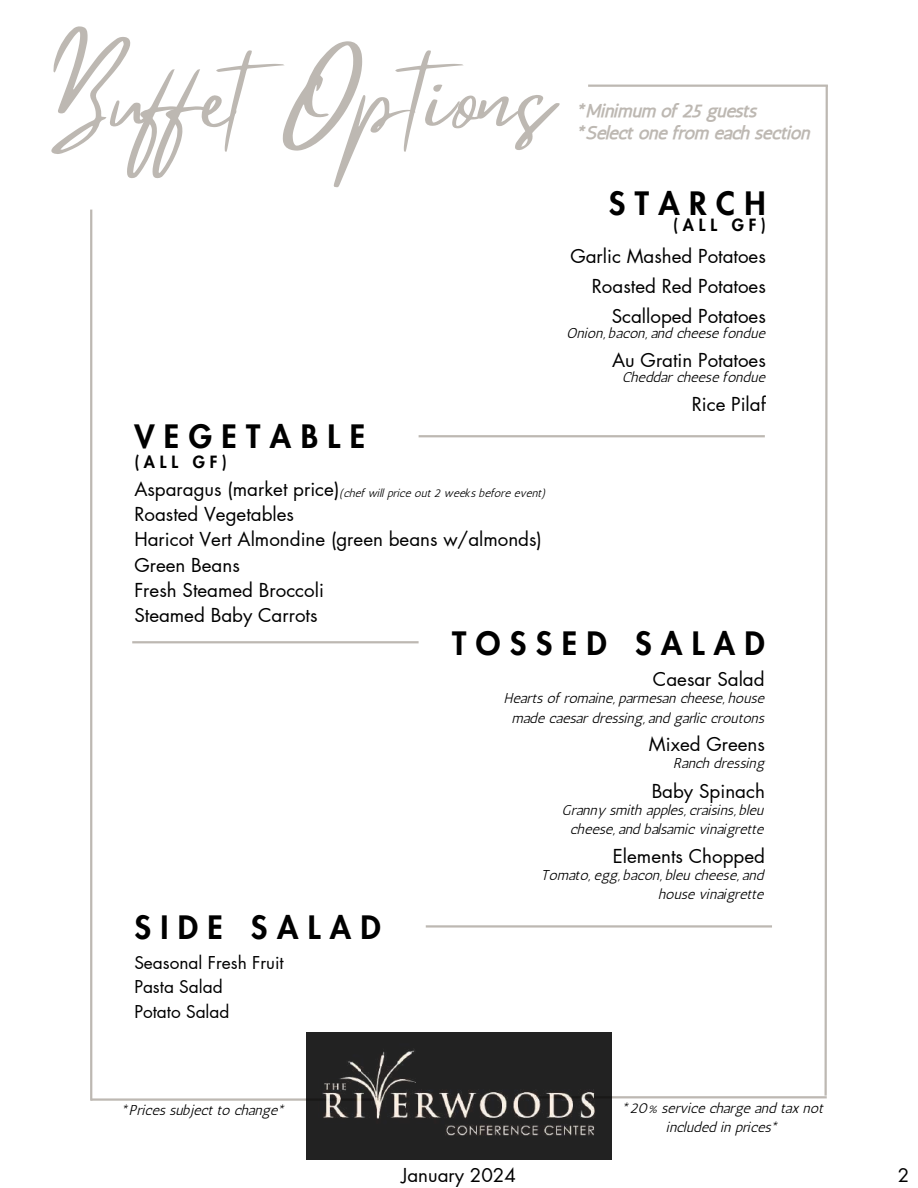
<style>
.page{position:relative;width:918px;height:1188px;background:#fff}
.page>*{position:absolute;margin:0;border:0;box-sizing:border-box;transform-origin:0 0}
.t1{font:96.6px "Mistrully";color:#bdb8b2}
.t2{font:800 31.5px "Futura LT Pro";letter-spacing:.3em;color:#000}
.t3{font:18.75px/25.3px "Futura LT Pro";color:#000;text-align:right}
.t4{font:18.6px "Futura LT Pro";color:#000}
.t5{font:18px "CA Generated";color:#bdb8b2}
.t6{font:17.25px/24.6px "Futura LT Pro";color:#000}
.t7{font:800 16.5px "Futura LT Pro";letter-spacing:.3em;color:#000}
.t8{font:14.25px/19.2px "CA Generated";color:#000;text-align:center}
.t9{font:11.4px "CA Generated";color:#000}
.s1{font-family:"Futura LT Pro";font-size:18.75px}
</style>
<div class="page">
<hr style="left:588px;top:85px;width:240px;height:2px;background:#bdb8b2">
<hr style="left:91px;top:1098px;width:292px;height:3px;background:#bdb8b2">
<hr style="left:90px;top:210px;width:2px;height:891px;background:#bdb8b2">
<svg style="left:823px;top:84px;width:5px;height:1012px"></svg>
<hr style="left:535px;top:1096px;width:292px;height:2px;background:#bdb8b2">
<img style="left:307px;top:1032px;width:304px;height:127px">
<hr style="left:132px;top:641px;width:287px;height:2px;background:#bdb8b2">
<hr style="left:419px;top:435px;width:346px;height:2px;background:#bdb8b2">
<hr style="left:426px;top:925px;width:346px;height:3px;background:#bdb8b2">
<h1 class="t1" style="left:51px;top:20px;width:501px">Buf etOptions</h1>
<p class="t5" style="left:577px;top:100px;width:182px">*Minimum of 25 guests</p>
<p class="t5" style="left:577px;top:122px;width:235px">*Select one from each section</p>
<h2 class="t2" style="left:609px;top:189px;width:159px">STARCH</h2>
<p class="t7" style="left:673px;top:218px;width:94px">(ALL GF)</p>
<h3 class="t3" style="left:570px;top:242px;width:197px;line-height:30px">Garlic Mashed Potatoes<br>Roasted Red Potatoes</h3>
<h3 class="t3" style="left:612px;top:304px;width:156px">Scalloped Potatoes</h3>
<p class="t8" style="left:567px;top:323px;width:200px">Onion, bacon, and cheese fondue</p>
<h3 class="t3" style="left:612px;top:348px;width:155px">Au Gratin Potatoes</h3>
<p class="t8" style="left:623px;top:367px;width:144px">Cheddar cheese fondue</p>
<h2 class="t2" style="left:134px;top:422px;width:232px">VEGETABLE</h2>
<p class="t7" style="left:134px;top:454px;width:94px">(ALL GF)</p>
<p class="t9" style="left:134px;top:486px;width:414px"><span class="s1">Asparagus (market price)</span>(chef will price out 2 weeks before event)</p>
<h3 class="t3" style="left:692px;top:393px;width:76px">Rice Pilaf</h3>
<h3 class="t3" style="left:134px;top:502px;width:409px;text-align:left">Roasted Vegetables<br>Haricot Vert Almondine (green beans w/almonds)<br>Green Beans<br>Fresh Steamed Broccoli</h3>
<h2 class="t2" style="left:452px;top:629px;width:314px">TOSSED SALAD</h2>
<h3 class="t3" style="left:134px;top:603px;width:185px">Steamed Baby Carrots</h3>
<h3 class="t3" style="left:653px;top:667px;width:113px">Caesar Salad</h3>
<p class="t8" style="left:505px;top:689px;width:262px">Hearts of romaine, parmesan cheese, house made caesar dressing, and garlic croutons</p>
<h3 class="t3" style="left:649px;top:732px;width:118px">Mixed Greens</h3>
<p class="t8" style="left:674px;top:754px;width:92px">Ranch dressing</p>
<h3 class="t3" style="left:652px;top:779px;width:115px">Baby Spinach</h3>
<p class="t8" style="left:563px;top:800px;width:203px">Granny smith apples, craisins, bleu cheese, and balsamic vinaigrette</p>
<h2 class="t2" style="left:134px;top:913px;width:248px">SIDE SALAD</h2>
<p class="t6" style="left:134px;top:951px;width:151px">Seasonal Fresh Fruit<br>Pasta Salad<br>Potato Salad</p>
<h3 class="t3" style="left:613px;top:845px;width:154px">Elements Chopped</h3>
<p class="t8" style="left:542px;top:866px;width:224px;text-align:right">Tomato, egg, bacon, bleu cheese, and house vinaigrette</p>
<p class="t8" style="left:122px;top:1101px;width:166px">*Prices subject to change*</p>
<p class="t8" style="left:623px;top:1098px;width:203px">*20% service charge and tax not included in prices*</p>
<h3 class="t3" style="left:402px;top:1163px;width:116px">January 2024</h3>
<h3 class="t4" style="left:898px;top:1166px;width:13px">2</h3>
</div>
